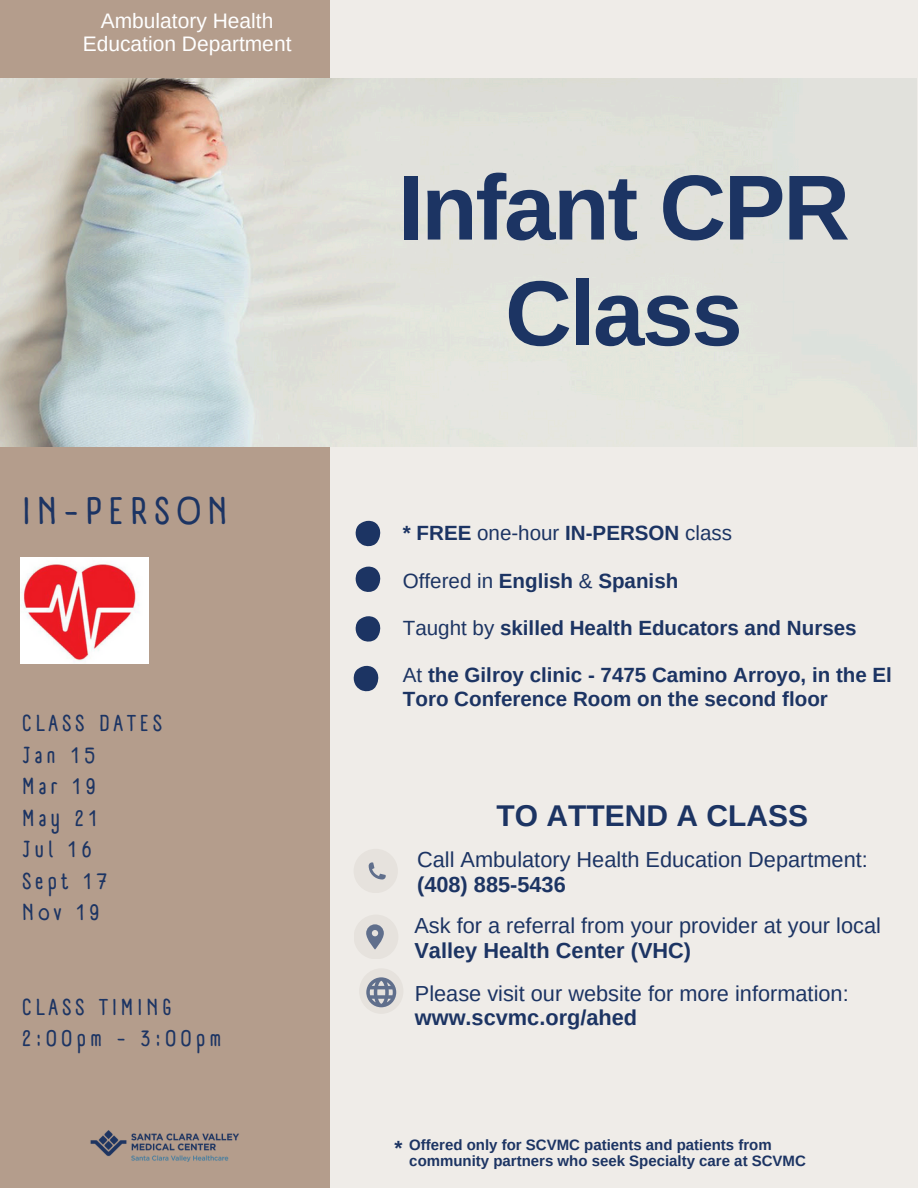
<style>
.page{position:relative;width:918px;height:1188px;background:#efece8}
.page>*{position:absolute;margin:0;border:0;box-sizing:border-box;transform-origin:0 0}
.t1{font:700 92.4px/105.8px "Arimo";letter-spacing:-.025em;color:#1c3463;text-align:center}
.t2{font:700 37.5px "A Day Without Sun Text";letter-spacing:.19em;color:#1c3463}
.t3{font:700 30px "Arimo";color:#1c3463}
.t4{font:700 22.5px/31.5px "A Day Without Sun Text";letter-spacing:.19em;color:#1c3463}
.t5{font:21.75px/24.8px "Arimo";color:#1c3463}
.t6{font:21px/23.7px "Arimo";color:#fff;text-align:center}
.t7{font:700 20.55px/23.7px "Arimo";color:#1c3463}
.t8{font:700 15px/16.8px "Arimo";color:#1c3463}
.s1{font-weight:400}
.s2{font-weight:700}
</style>
<div class="page">
<div style="left:0;top:0;width:330px;height:1188px;background:#b49d8c"></div>
<img style="left:0;top:78px;width:917px;height:368px">
<img style="left:20px;top:557px;width:128px;height:107px">
<svg style="left:356px;top:521px;width:25px;height:26px"></svg>
<svg style="left:356px;top:567px;width:25px;height:25px"></svg>
<svg style="left:356px;top:616px;width:25px;height:26px"></svg>
<svg style="left:354px;top:666px;width:25px;height:26px"></svg>
<img style="left:90px;top:1130px;width:149px;height:32px">
<div style="left:354px;top:849px;width:44px;height:44px;background:#e6e2dd;border-radius:50%"></div>
<svg style="left:369px;top:862px;width:17px;height:17px"></svg>
<div style="left:359px;top:968px;width:44px;height:46px;background:#e6e2dd;border-radius:50%"></div>
<svg style="left:366px;top:977px;width:30px;height:30px"></svg>
<div style="left:354px;top:915px;width:44px;height:44px;background:#e6e2dd;border-radius:50%"></div>
<svg style="left:366px;top:924px;width:18px;height:25px"></svg>
<p class="t6" style="left:83px;top:8px;width:210px">Ambulatory Health<br>Education Department</p>
<p class="t2" style="left:22px;top:488px;width:207px">IN-PERSON</p>
<p class="t4" style="left:22px;top:708px;width:141px">CLASS DATES<br>Jan 15<br>Mar 19<br>May 21<br>Jul 16<br>Sept 17<br>Nov 19</p>
<p class="t4" style="left:22px;top:991px;width:201px">CLASS TIMING<br>2:00pm - 3:00pm</p>
<p class="t1" style="left:398px;top:155px;width:454px">Infant CPR<br>Class</p>
<h2 class="t7" style="left:403px;top:521px;width:331px">* FREE <span class="s1">one-hour</span> IN-PERSON <span class="s1">class</span></h2>
<p class="t7" style="left:403px;top:569px;width:277px"><span class="s1">Offered in</span> English <span class="s1">&amp;</span> Spanish</p>
<h4 class="t7" style="left:403px;top:616px;width:455px"><span class="s1">Taught by</span> skilled Health Educators and Nurses</h4>
<h4 class="t7" style="left:403px;top:663px;width:491px"><span class="s1">At</span> the Gilroy clinic - 7475 Camino Arroyo, in the El<br>Toro Conference Room on the second floor</h4>
<h5 class="t3" style="left:497px;top:799px;width:313px">TO ATTEND A CLASS</h5>
<h5 class="t5" style="left:417px;top:847px;width:452px">Call Ambulatory Health Education Department: <span class="s2">(408) 885-5436</span></h5>
<p class="t5" style="left:414px;top:913px;width:468px">Ask for a referral from your provider at your local<br><span class="s2">Valley Health Center (VHC)</span></p>
<h5 class="t5" style="left:415px;top:981px;width:435px">Please visit our website for more information: <span class="s2">www.scvmc.org/ahed</span></h5>
<h1 class="t8" style="left:409px;top:1136px;width:398px">Offered only for SCVMC patients and patients from community partners who seek Specialty care at SCVMC</h1>
<p class="t7" style="left:394px;top:1136px;width:9px">*</p>
</div>
